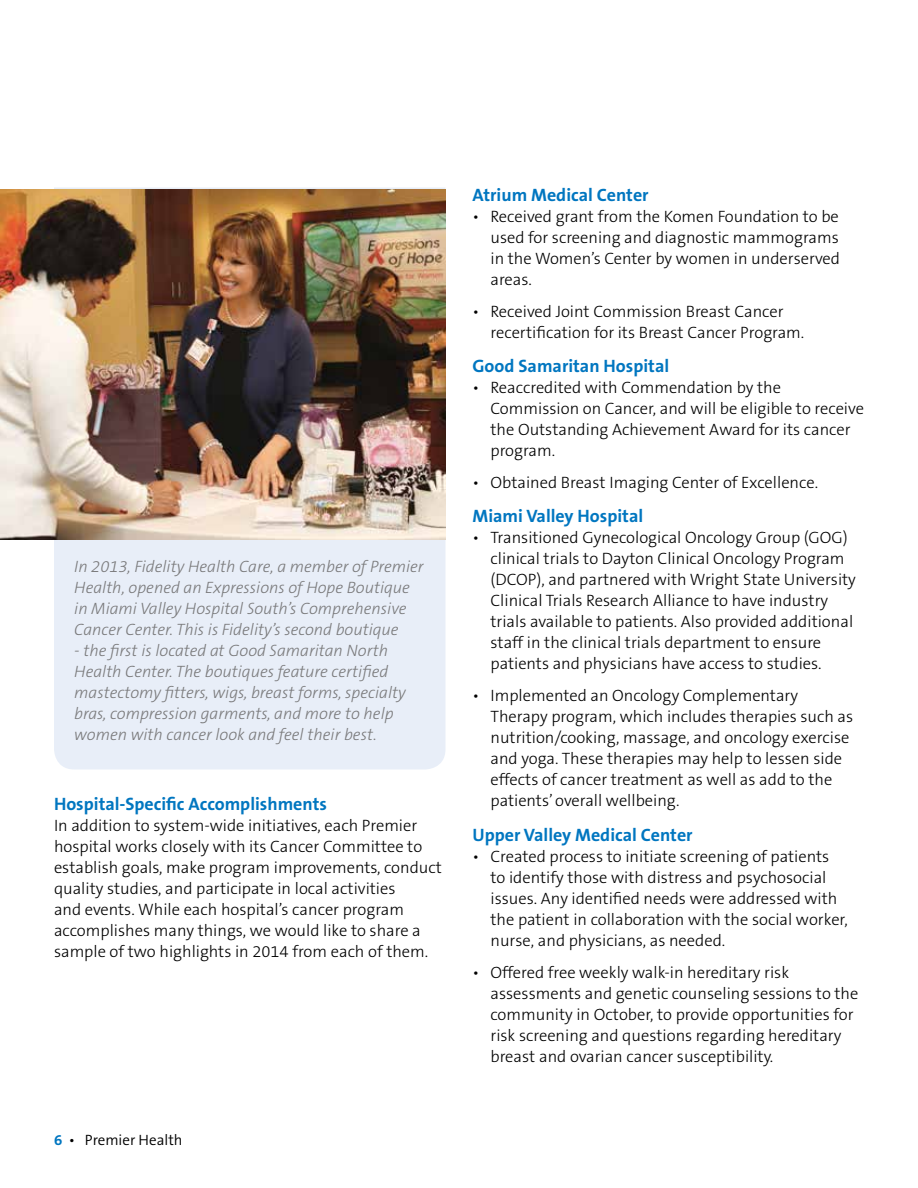
<style>
.page{position:relative;width:918px;height:1188px;background:#fff}
.page>*{position:absolute;margin:0;border:0;box-sizing:border-box;transform-origin:0 0}
.t1{font:700 18px "The Sans B7";color:#0076c0}
.t2{font:300 16.5px/21px "The Sans B3";color:#000}
.t3{font:italic 300 16.5px/21px "The Sans B3";color:#4d4d4f}
.t4{font:300 15px "The Sans B4";color:#000}
.s1{font-family:"The Sans B7";font-weight:700;color:#0076c0}
</style>
<div class="page">
<div style="left:54px;top:188px;width:392px;height:582px;background:#e8eef8"></div>
<img style="left:0;top:189px;width:446px;height:351px">
<p class="t3" style="left:74px;top:557px;width:351px">In 2013, Fidelity Health Care, a member of Premier Health, opened an Expressions of Hope Boutique in Miami Valley Hospital South’s Comprehensive Cancer Center. This is Fidelity’s second boutique</p>
<p class="t3" style="left:74px;top:641px;width:333px">- the first is located at Good Samaritan North Health Center. The boutiques feature certified mastectomy fitters, wigs, breast forms, specialty bras, compression garments, and more to help women with cancer look and feel their best.</p>
<p class="t1" style="left:54px;top:794px;width:274px">Hospital-Specific Accomplishments</p>
<p class="t2" style="left:54px;top:815px;width:390px">In addition to system-wide initiatives, each Premier hospital works closely with its Cancer Committee to establish goals, make program improvements, conduct quality studies, and participate in local activities<br>and events. While each hospital’s cancer program accomplishes many things, we would like to share a sample of two highlights in 2014 from each of them.</p>
<p class="t4" style="left:54px;top:1132px;width:130px"><span class="s1">6</span> • Premier Health</p>
<p class="t1" style="left:472px;top:185px;width:178px">Atrium Medical Center</p>
<p class="t2" style="left:491px;top:206px;width:351px;text-align:justify;text-indent:-18px">• Received grant from the Komen Foundation to be used for screening and diagnostic mammograms in the Women’s Center by women in underserved areas.</p>
<p class="t2" style="left:491px;top:301px;width:315px;text-indent:-18px">• Received Joint Commission Breast Cancer recertification for its Breast Cancer Program.</p>
<p class="t1" style="left:472px;top:356px;width:198px">Good Samaritan Hospital</p>
<p class="t2" style="left:491px;top:378px;width:375px;text-indent:-18px">• Reaccredited with Commendation by the Commission on Cancer, and will be eligible to receive the Outstanding Achievement Award for its cancer program.</p>
<p class="t2" style="left:472px;top:472px;width:347px">• Obtained Breast Imaging Center of Excellence.</p>
<p class="t1" style="left:472px;top:507px;width:172px">Miami Valley Hospital</p>
<p class="t2" style="left:491px;top:528px;width:367px;text-indent:-18px">• Transitioned Gynecological Oncology Group (GOG) clinical trials to Dayton Clinical Oncology Program (DCOP), and partnered with Wright State University Clinical Trials Research Alliance to have industry trials available to patients. Also provided additional staff in the clinical trials department to ensure patients and physicians have access to studies.</p>
<p class="t2" style="left:491px;top:686px;width:364px;text-indent:-18px">• Implemented an Oncology Complementary Therapy program, which includes therapies such as nutrition/cooking, massage, and oncology exercise and yoga. These therapies may help to lessen side effects of cancer treatment as well as add to the patients’ overall wellbeing.</p>
<p class="t1" style="left:472px;top:825px;width:222px">Upper Valley Medical Center</p>
<p class="t2" style="left:491px;top:846px;width:359px;text-indent:-18px">• Created process to initiate screening of patients to identify those with distress and psychosocial issues. Any identified needs were addressed with the patient in collaboration with the social worker, nurse, and physicians, as needed.</p>
<p class="t2" style="left:491px;top:962px;width:369px;text-indent:-18px">• Offered free weekly walk-in hereditary risk assessments and genetic counseling sessions to the community in October, to provide opportunities for risk screening and questions regarding hereditary breast and ovarian cancer susceptibility.</p>
</div>
